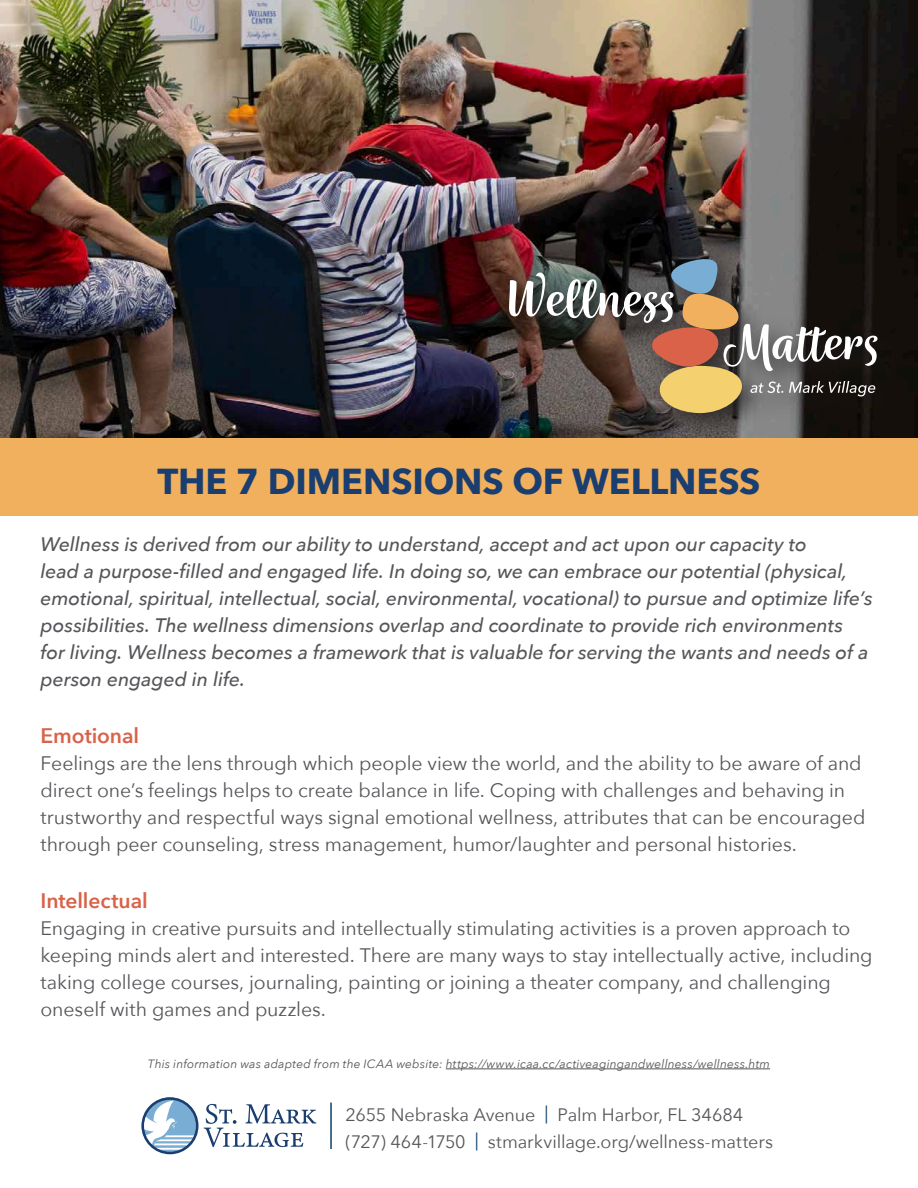
<style>
.page{position:relative;width:918px;height:1188px;background:#fff}
.page>*{position:absolute;margin:0;border:0;box-sizing:border-box;transform-origin:0 0}
.t1{font:700 36px "Avenir Next";letter-spacing:-.005em;color:#1b3e70}
.t2{font:600 21px "Avenir Next";letter-spacing:-.005em;color:#d96248}
.t3{font:19.5px/27px "Avenir Next";letter-spacing:-.005em;color:#55565a}
.t4{font:italic 500 19.5px/27px "Avenir Next";letter-spacing:-.005em;color:#55565a}
.t5{font:18px/27px "Avenir Next";letter-spacing:-.005em;color:#55565a}
.t6{font:italic 12px "Avenir Next";letter-spacing:.015em;color:#55565a}
.s1{color:#0d406b}
</style>
<div class="page">
<img style="left:0;top:0;width:918px;height:439px">
<div style="left:0;top:439px;width:918px;height:77px;background:#f1b05d"></div>
<svg style="left:144px;top:1097px;width:54px;height:57px"></svg>
<svg style="left:204px;top:1104px;width:112px;height:43px"></svg>
<div style="left:141px;top:1097px;width:57px;height:57px;border:3px solid #1b3e70;border-radius:50%"></div>
<hr style="left:330px;top:1103px;width:2px;height:46px;background:#0d406b">
<div style="left:499px;top:249px;width:405px;height:192px;background:#231f20;opacity:.75"></div>
<svg style="left:509px;top:259px;width:369px;height:154px"></svg>
<hr style="left:446px;top:1069px;width:324px;height:1px;background:#55565a">
<h1 class="t1" style="left:157px;top:461px;width:605px">THE 7 DIMENSIONS OF WELLNESS</h1>
<p class="t4" style="left:40px;top:532px;width:834px">Wellness is derived from our ability to understand, accept and act upon our capacity to<br>lead a purpose-filled and engaged life. In doing so, we can embrace our potential (physical, emotional, spiritual, intellectual, social, environmental, vocational) to pursue and optimize life’s possibilities. The wellness dimensions overlap and coordinate to provide rich environments<br>for living. Wellness becomes a framework that is valuable for serving the wants and needs of a person engaged in life.</p>
<p class="t2" style="left:40px;top:727px;width:100px">Emotional</p>
<p class="t3" style="left:40px;top:751px;width:826px">Feelings are the lens through which people view the world, and the ability to be aware of and direct one’s feelings helps to create balance in life. Coping with challenges and behaving in trustworthy and respectful ways signal emotional wellness, attributes that can be encouraged through peer counseling, stress management, humor/laughter and personal histories.</p>
<p class="t2" style="left:40px;top:892px;width:109px">Intellectual</p>
<p class="t3" style="left:40px;top:916px;width:834px">Engaging in creative pursuits and intellectually stimulating activities is a proven approach to keeping minds alert and interested. There are many ways to stay intellectually active, including taking college courses, journaling, painting or joining a theater company, and challenging oneself with games and puzzles.</p>
<p class="t6" style="left:148px;top:1059px;width:624px">This information was adapted from the ICAA website: https://www.icaa.cc/activeagingandwellness/wellness.htm</p>
<p class="t5" style="left:346px;top:1102px;width:429px">2655 Nebraska Avenue <span class="s1">|</span> Palm Harbor, FL 34684 (727) 464-1750 <span class="s1">|</span> stmarkvillage.org/wellness-matters</p>
</div>
